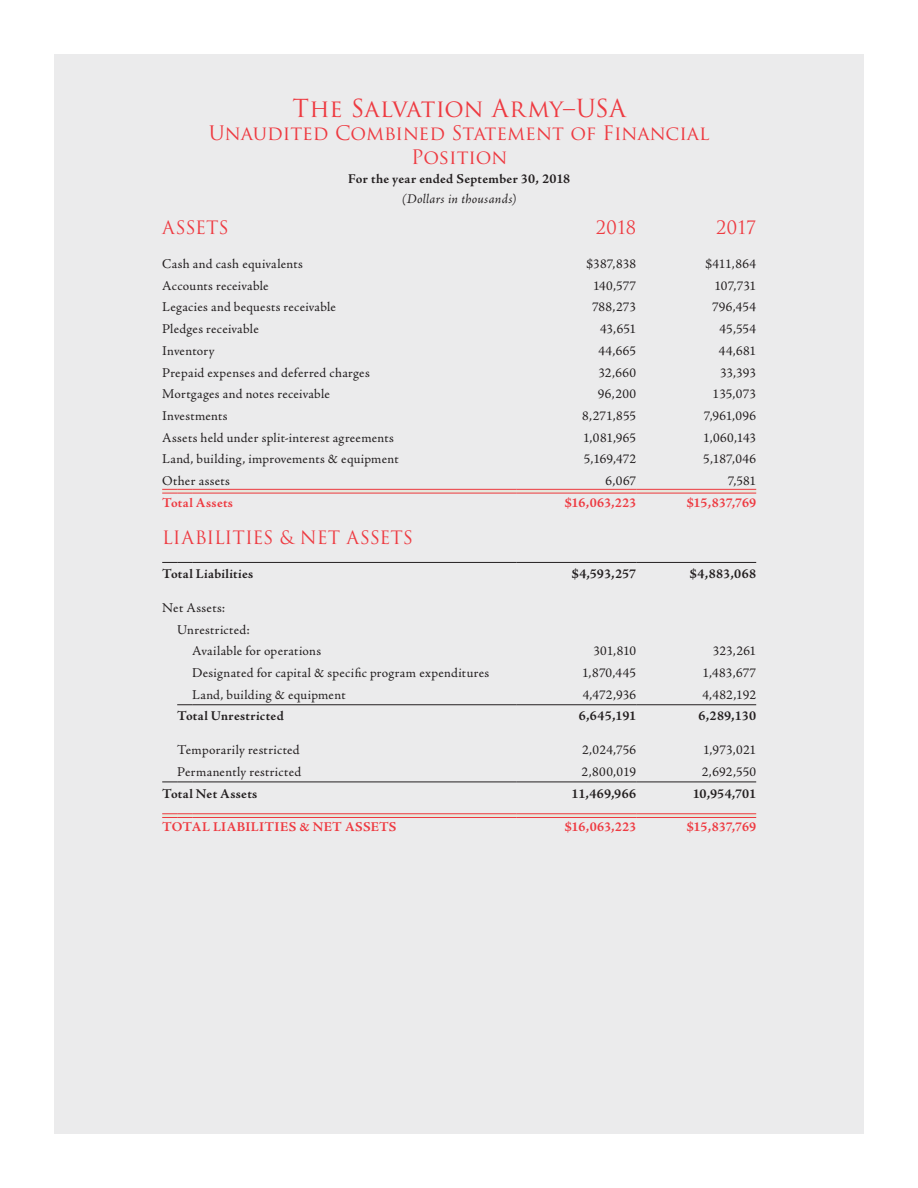
<style>
.page{position:relative;width:918px;height:1188px;background:#fff}
.page>*{position:absolute;margin:0;border:0;box-sizing:border-box;transform-origin:0 0}
.Red_Headline{font:24.3px "Trajan Pro";letter-spacing:-.01em;color:#ee3a41}
.Subhead{font:19.5px/23.4px "Trajan Pro";color:#ee3a41;text-align:center}
.Finances_Chart_Head{font:18px "Trajan Pro";letter-spacing:-.005em;color:#ee3a41}
.Finances_Chart_Body{font:13.5px "Adobe Jenson Pro";letter-spacing:.02em;color:#231f20}
.Finances_Black_Total{font:700 13.5px "Adobe Jenson Pro";letter-spacing:.02em;color:#231f20}
.Finances_Red_Total{font:700 13.5px "Adobe Jenson Pro";letter-spacing:.01em;color:#ee3a41}
.Finances_Chart_Body-2{font:700 13.5px "Adobe Jenson Pro";letter-spacing:.02em;color:#231f20}
.Finances_Chart_Body-3{font:italic 13.5px "Adobe Jenson Pro";letter-spacing:.025em;color:#231f20}
</style>
<div class="page">
<div style="left:54px;top:54px;width:810px;height:1080px;background:#ebebec"></div>
<svg style="left:192px;top:814px;width:324px;height:3px"></svg>
<svg style="left:516px;top:814px;width:120px;height:3px"></svg>
<svg style="left:636px;top:814px;width:120px;height:3px"></svg>
<svg style="left:192px;top:490px;width:324px;height:3px"></svg>
<svg style="left:516px;top:490px;width:120px;height:3px"></svg>
<svg style="left:636px;top:490px;width:120px;height:3px"></svg>
<svg style="left:177px;top:704px;width:15px;height:1px"></svg>
<hr style="left:192px;top:704px;width:324px;height:1px;background:#231f20">
<hr style="left:516px;top:704px;width:120px;height:1px;background:#231f20">
<hr style="left:636px;top:704px;width:120px;height:1px;background:#231f20">
<svg style="left:162px;top:782px;width:30px;height:1px"></svg>
<hr style="left:192px;top:782px;width:324px;height:1px;background:#231f20">
<hr style="left:516px;top:782px;width:120px;height:1px;background:#231f20">
<hr style="left:636px;top:782px;width:120px;height:1px;background:#231f20">
<svg style="left:162px;top:813px;width:30px;height:5px"></svg>
<hr style="left:192px;top:813px;width:324px;height:1px;background:#ee3a41">
<hr style="left:192px;top:817px;width:324px;height:1px;background:#ee3a41">
<hr style="left:516px;top:813px;width:120px;height:1px;background:#ee3a41">
<hr style="left:516px;top:817px;width:120px;height:1px;background:#ee3a41">
<hr style="left:636px;top:813px;width:120px;height:1px;background:#ee3a41">
<hr style="left:636px;top:817px;width:120px;height:1px;background:#ee3a41">
<svg style="left:162px;top:489px;width:30px;height:5px"></svg>
<hr style="left:192px;top:489px;width:324px;height:1px;background:#ee3a41">
<hr style="left:192px;top:493px;width:324px;height:1px;background:#ee3a41">
<hr style="left:516px;top:489px;width:120px;height:1px;background:#ee3a41">
<hr style="left:516px;top:493px;width:120px;height:1px;background:#ee3a41">
<hr style="left:636px;top:489px;width:120px;height:1px;background:#ee3a41">
<hr style="left:636px;top:493px;width:120px;height:1px;background:#ee3a41">
<svg style="left:162px;top:562px;width:30px;height:1px"></svg>
<hr style="left:192px;top:562px;width:324px;height:1px;background:#231f20">
<hr style="left:516px;top:562px;width:120px;height:1px;background:#231f20">
<hr style="left:636px;top:562px;width:120px;height:1px;background:#231f20">
<p class="Red_Headline" style="left:293px;top:93px;width:335px">The Salvation Army–USA</p>
<p class="Subhead" style="left:209px;top:121px;width:502px">Unaudited Combined Statement of Financial<br>Position</p>
<p class="Finances_Chart_Body-2" style="left:348px;top:171px;width:224px">For the year ended September 30, 2018</p>
<p class="Finances_Chart_Body-3" style="left:402px;top:191px;width:116px">(Dollars in thousands)</p>
<p class="Finances_Chart_Head" style="left:162px;top:216px;width:68px">ASSETS</p>
<p class="Finances_Chart_Head" style="left:596px;top:216px;width:42px">2018</p>
<p class="Finances_Chart_Head" style="left:716px;top:216px;width:42px">2017</p>
<p class="Finances_Chart_Body" style="left:162px;top:256px;width:142px">Cash and cash equivalents</p>
<p class="Finances_Chart_Body" style="left:587px;top:256px;width:51px">$387,838</p>
<p class="Finances_Chart_Body" style="left:705px;top:256px;width:52px">$411,864</p>
<p class="Finances_Chart_Body" style="left:162px;top:278px;width:108px">Accounts receivable</p>
<p class="Finances_Chart_Body" style="left:593px;top:278px;width:45px">140,577</p>
<p class="Finances_Chart_Body" style="left:715px;top:278px;width:43px">107,731</p>
<p class="Finances_Chart_Body" style="left:162px;top:300px;width:175px">Legacies and bequests receivable</p>
<p class="Finances_Chart_Body" style="left:592px;top:300px;width:46px">788,273</p>
<p class="Finances_Chart_Body" style="left:712px;top:300px;width:46px">796,454</p>
<p class="Finances_Chart_Body" style="left:162px;top:321px;width:98px">Pledges receivable</p>
<p class="Finances_Chart_Body" style="left:600px;top:321px;width:38px">43,651</p>
<p class="Finances_Chart_Body" style="left:720px;top:321px;width:38px">45,554</p>
<p class="Finances_Chart_Body" style="left:162px;top:343px;width:54px">Inventory</p>
<p class="Finances_Chart_Body" style="left:598px;top:343px;width:39px">44,665</p>
<p class="Finances_Chart_Body" style="left:719px;top:343px;width:39px">44,681</p>
<p class="Finances_Chart_Body" style="left:162px;top:365px;width:209px">Prepaid expenses and deferred charges</p>
<p class="Finances_Chart_Body" style="left:598px;top:365px;width:39px">32,660</p>
<p class="Finances_Chart_Body" style="left:720px;top:365px;width:38px">33,393</p>
<p class="Finances_Chart_Body" style="left:162px;top:386px;width:169px">Mortgages and notes receivable</p>
<p class="Finances_Chart_Body" style="left:598px;top:386px;width:40px">96,200</p>
<p class="Finances_Chart_Body" style="left:713px;top:386px;width:45px">135,073</p>
<p class="Finances_Chart_Body" style="left:162px;top:408px;width:67px">Investments</p>
<p class="Finances_Chart_Body" style="left:582px;top:408px;width:55px">8,271,855</p>
<p class="Finances_Chart_Body" style="left:704px;top:408px;width:54px">7,961,096</p>
<p class="Finances_Chart_Body" style="left:162px;top:430px;width:233px">Assets held under split-interest agreements</p>
<p class="Finances_Chart_Body" style="left:583px;top:430px;width:55px">1,081,965</p>
<p class="Finances_Chart_Body" style="left:703px;top:430px;width:55px">1,060,143</p>
<p class="Finances_Chart_Body" style="left:162px;top:452px;width:238px">Land, building, improvements &amp; equipment</p>
<p class="Finances_Chart_Body" style="left:584px;top:452px;width:54px">5,169,472</p>
<p class="Finances_Chart_Body" style="left:703px;top:452px;width:54px">5,187,046</p>
<p class="Finances_Chart_Body" style="left:162px;top:473px;width:69px">Other assets</p>
<p class="Finances_Chart_Body" style="left:606px;top:473px;width:32px">6,067</p>
<p class="Finances_Chart_Body" style="left:728px;top:473px;width:30px">7,581</p>
<p class="Finances_Red_Total" style="left:162px;top:495px;width:72px">Total Assets</p>
<p class="Finances_Red_Total" style="left:565px;top:495px;width:73px">$16,063,223</p>
<p class="Finances_Red_Total" style="left:687px;top:495px;width:71px">$15,837,769</p>
<p class="Finances_Chart_Head" style="left:162px;top:526px;width:252px">LIABILITIES &amp; NET ASSETS</p>
<p class="Finances_Black_Total" style="left:162px;top:566px;width:93px">Total Liabilities</p>
<p class="Finances_Black_Total" style="left:572px;top:566px;width:66px">$4,593,257</p>
<p class="Finances_Black_Total" style="left:690px;top:566px;width:68px">$4,883,068</p>
<p class="Finances_Chart_Body" style="left:162px;top:600px;width:65px">Net Assets:</p>
<p class="Finances_Chart_Body" style="left:177px;top:622px;width:74px">Unrestricted:</p>
<p class="Finances_Chart_Body" style="left:192px;top:643px;width:130px">Available for operations</p>
<p class="Finances_Chart_Body" style="left:593px;top:643px;width:44px">301,810</p>
<p class="Finances_Chart_Body" style="left:713px;top:643px;width:45px">323,261</p>
<p class="Finances_Chart_Body" style="left:192px;top:665px;width:298px">Designated for capital &amp; specific program expenditures</p>
<p class="Finances_Chart_Body" style="left:582px;top:665px;width:56px">1,870,445</p>
<p class="Finances_Chart_Body" style="left:703px;top:665px;width:55px">1,483,677</p>
<p class="Finances_Chart_Body" style="left:192px;top:687px;width:155px">Land, building &amp; equipment</p>
<p class="Finances_Chart_Body" style="left:583px;top:687px;width:55px">4,472,936</p>
<p class="Finances_Chart_Body" style="left:702px;top:687px;width:55px">4,482,192</p>
<p class="Finances_Black_Total" style="left:177px;top:709px;width:108px">Total Unrestricted</p>
<p class="Finances_Black_Total" style="left:579px;top:709px;width:59px">6,645,191</p>
<p class="Finances_Black_Total" style="left:699px;top:709px;width:59px">6,289,130</p>
<p class="Finances_Chart_Body" style="left:177px;top:742px;width:124px">Temporarily restricted</p>
<p class="Finances_Chart_Body" style="left:582px;top:742px;width:56px">2,024,756</p>
<p class="Finances_Chart_Body" style="left:703px;top:742px;width:55px">1,973,021</p>
<p class="Finances_Chart_Body" style="left:177px;top:764px;width:125px">Permanently restricted</p>
<p class="Finances_Chart_Body" style="left:581px;top:764px;width:56px">2,800,019</p>
<p class="Finances_Chart_Body" style="left:702px;top:764px;width:56px">2,692,550</p>
<p class="Finances_Black_Total" style="left:162px;top:786px;width:97px">Total Net Assets</p>
<p class="Finances_Black_Total" style="left:572px;top:786px;width:66px">11,469,966</p>
<p class="Finances_Black_Total" style="left:693px;top:786px;width:65px">10,954,701</p>
<p class="Finances_Red_Total" style="left:162px;top:819px;width:236px">TOTAL LIABILITIES &amp; NET ASSETS</p>
<p class="Finances_Red_Total" style="left:565px;top:819px;width:73px">$16,063,223</p>
<p class="Finances_Red_Total" style="left:687px;top:819px;width:71px">$15,837,769</p>
</div>
